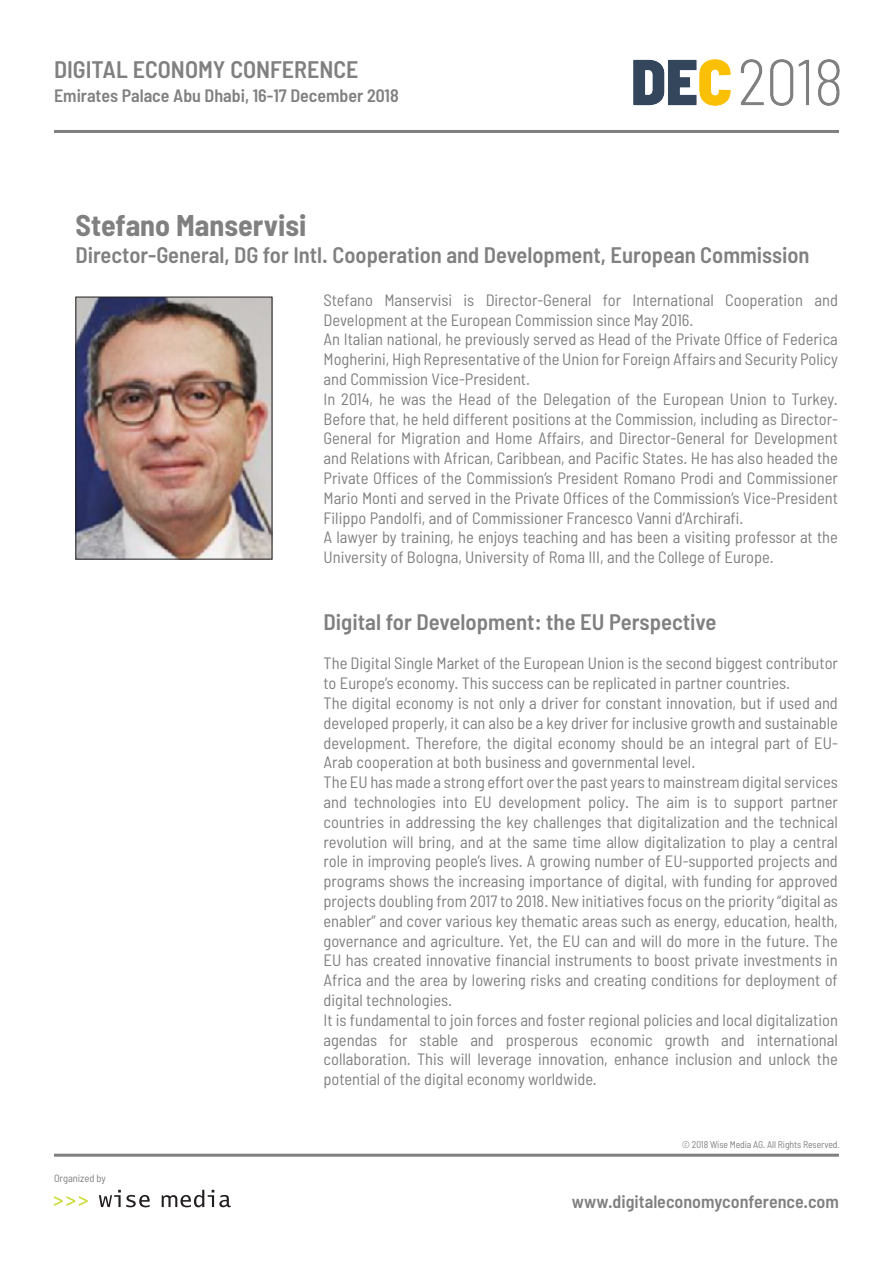
<style>
.page{position:relative;width:893px;height:1263px;background:#fff}
.page>*{position:absolute;margin:0;border:0;box-sizing:border-box;transform-origin:0 0}
.t1{font:700 semi-condensed 30px "Barlow";color:#808080}
.t2{font:600 semi-condensed 24px "Barlow";color:#808080}
.t3{font:600 semi-condensed 22.5px "Barlow";color:#808080}
.t4{font:600 semi-condensed 18px "Barlow";color:#808080}
.t5{font:semi-condensed 16.5px/19.8px "Barlow";color:#808080;text-align:justify}
.t6{font:semi-condensed 10.5px "Barlow";color:#808080}
.t7{font:semi-condensed 9.75px "Barlow";letter-spacing:-.01em;color:#808080}
</style>
<div class="page">
<img style="left:633px;top:60px;width:206px;height:45px">
<svg style="left:54px;top:1196px;width:34px;height:10px"></svg>
<svg style="left:99px;top:1190px;width:51px;height:17px"></svg>
<svg style="left:162px;top:1190px;width:69px;height:17px"></svg>
<hr style="left:54px;top:130px;width:785px;height:3px;background:#808080">
<hr style="left:54px;top:1154px;width:785px;height:3px;background:#808080">
<img style="left:77px;top:299px;width:193px;height:258px">
<div style="left:75px;top:297px;width:197px;height:262px;border:1px solid #231f20"></div>
<p class="t2" style="left:54px;top:55px;width:306px">DIGITAL ECONOMY CONFERENCE</p>
<p class="t4" style="left:54px;top:85px;width:346px">Emirates Palace Abu Dhabi, 16-17 December 2018</p>
<p class="t1" style="left:75px;top:207px;width:232px">Stefano Manservisi</p>
<p class="t3" style="left:75px;top:241px;width:736px">Director-General, DG for Intl. Cooperation and Development, European Commission</p>
<p class="t5" style="left:324px;top:289px;width:516px">Stefano Manservisi is Director-General for International Cooperation and<br>Development at the European Commission since May 2016.</p>
<p class="t5" style="left:324px;top:329px;width:516px">An Italian national, he previously served as Head of the Private Office of Federica Mogherini, High Representative of the Union for Foreign Affairs and Security Policy and Commission Vice-President.</p>
<p class="t5" style="left:324px;top:388px;width:516px">In 2014, he was the Head of the Delegation of the European Union to Turkey.<br>Before that, he held different positions at the Commission, including as Director-General for Migration and Home Affairs, and Director-General for Development and Relations with African, Caribbean, and Pacific States. He has also headed the Private Offices of the Commission’s President Romano Prodi and Commissioner Mario Monti and served in the Private Offices of the Commission’s Vice-President Filippo Pandolfi, and of Commissioner Francesco Vanni d’Archirafi.</p>
<p class="t5" style="left:324px;top:527px;width:516px">A lawyer by training, he enjoys teaching and has been a visiting professor at the<br>University of Bologna, University of Roma III, and the College of Europe.</p>
<p class="t3" style="left:324px;top:608px;width:395px">Digital for Development: the EU Perspective</p>
<p class="t5" style="left:324px;top:653px;width:516px">The Digital Single Market of the European Union is the second biggest contributor to Europe’s economy. This success can be replicated in partner countries.</p>
<p class="t5" style="left:324px;top:693px;width:516px">The digital economy is not only a driver for constant innovation, but if used and developed properly, it can also be a key driver for inclusive growth and sustainable development. Therefore, the digital economy should be an integral part of EU-Arab cooperation at both business and governmental level.</p>
<p class="t5" style="left:324px;top:772px;width:516px">The EU has made a strong effort over the past years to mainstream digital services and technologies into EU development policy. The aim is to support partner countries in addressing the key challenges that digitalization and the technical revolution will bring, and at the same time allow digitalization to play a central role in improving people’s lives. A growing number of EU-supported projects and programs shows the increasing importance of digital, with funding for approved projects doubling from 2017 to 2018. New initiatives focus on the priority “digital as enabler” and cover various key thematic areas such as energy, education, health, governance and agriculture. Yet, the EU can and will do more in the future. The EU has created innovative financial instruments to boost private investments in Africa and the area by lowering risks and creating conditions for deployment of digital technologies.</p>
<p class="t5" style="left:324px;top:1009px;width:516px">It is fundamental to join forces and foster regional policies and local digitalization agendas for stable and prosperous economic growth and international collaboration. This will leverage innovation, enhance inclusion and unlock the potential of the digital economy worldwide.</p>
<p class="t6" style="left:54px;top:1172px;width:53px">Organized by</p>
<p class="t7" style="left:682px;top:1138px;width:159px">© 2018 Wise Media AG. All Rights Reserved.</p>
<p class="t4" style="left:572px;top:1190px;width:269px">www.digitaleconomyconference.com</p>
</div>
